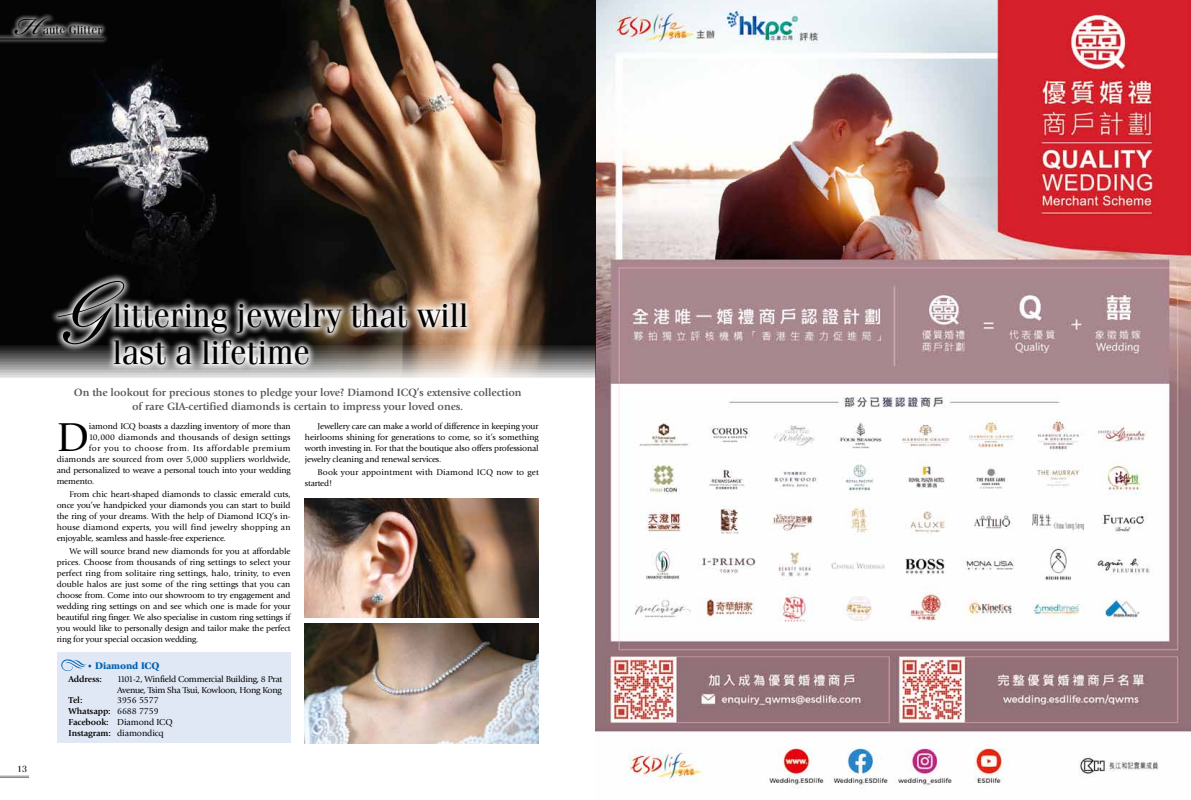
<style>
.page{position:relative;width:1191px;height:800px;background:#fff}
.page>*{position:absolute;margin:0;border:0;box-sizing:border-box;transform-origin:0 0}
.t1{font:90px "Shelley LT Std Script";color:#000}
.t2{font:42px "Giovanni Std";color:#000}
.t3{font:38px "Bickham Script Pro";color:#000}
.t4{font:34px "Fenice Std";color:#000}
.t5{font:12px "Fenice Std";color:#000}
.t6{font:700 11px/14px "Giovanni Std";letter-spacing:-.01em;color:#595757;text-align:center}
.t7{font:900 10px "Giovanni Std";letter-spacing:-.01em;color:#0062b1}
.t8{font:9px/10.8px "Giovanni Std";letter-spacing:-.03em;color:#000}
.t9{font:700 9px/10.8px "Giovanni Std";letter-spacing:-.01em;color:#000}
.t10{font:9px "Fenice Std";color:#000}
.t11{font:8.7px/11px "Giovanni Std";letter-spacing:-.015em;color:#000;text-align:justify}
.t12{font:8.7px/11px "Giovanni Std";letter-spacing:.015em;color:#000}
.t13{font:8.7px "Giovanni Std";letter-spacing:.005em;color:#000}
.t14{font:8.7px "Giovanni Std";letter-spacing:.045em;color:#000}
</style>
<div class="page">
<svg style="left:0;top:775px;width:29px;height:2px"></svg>
<img style="left:595px;top:0;width:596px;height:788px">
<img style="left:0;top:0;width:595px;height:377px">
<div style="left:57px;top:652px;width:234px;height:91px;background:#dde5f4"></div>
<svg style="left:61px;top:659px;width:30px;height:12px"></svg>
<img style="left:305px;top:498px;width:234px;height:119px">
<img style="left:305px;top:623px;width:234px;height:120px">
<svg style="left:107px;top:295px;width:367px;height:77px"></svg>
<svg style="left:51px;top:273px;width:81px;height:79px"></svg>
<svg style="left:10px;top:13px;width:97px;height:21px"></svg>
<svg style="left:0;top:34px;width:109px;height:10px"></svg>
<hr style="left:0;top:39px;width:104px;height:1px;background:#000">
<h3 class="t3" style="left:15px;top:-1px;width:26px">H</h3>
<h3 class="t5" style="left:43px;top:23px;width:61px">aute Glitter</h3>
<h1 class="t1" style="left:57px;top:261px;width:52px">G</h1>
<h3 class="t4" style="left:113px;top:295px;width:357px">littering jewelry that will</h3>
<h3 class="t4" style="left:113px;top:332px;width:199px">last a lifetime</h3>
<p class="t6" style="left:74px;top:385px;width:449px">On the lookout for precious stones to pledge your love? Diamond ICQ’s extensive collection of rare GIA-certified diamonds is certain to impress your loved ones.</p>
<p class="t10" style="left:17px;top:763px;width:12px">13</p>
<h2 class="t2" style="left:57px;top:413px;width:34px">D</h2>
<p class="t11" style="left:89px;top:420px;width:203px">iamond ICQ boasts a dazzling inventory of more than</p>
<p class="t12" style="left:89px;top:431px;width:203px">10,000 diamonds and thousands of design settings</p>
<p class="t14" style="left:89px;top:443px;width:203px">for you to choose from. Its affordable premium</p>
<p class="t13" style="left:57px;top:454px;width:235px">diamonds are sourced from over 5,000 suppliers worldwide,</p>
<p class="t11" style="left:57px;top:464px;width:235px">and personalized to weave a personal touch into your wedding</p>
<p class="t11" style="left:57px;top:475px;width:39px">memento.</p>
<p class="t11" style="left:57px;top:488px;width:235px;text-indent:13px">From chic heart-shaped diamonds to classic emerald cuts, once you’ve handpicked your diamonds you can start to build the ring of your dreams. With the help of Diamond ICQ’s in&shy;house diamond experts, you will find jewelry shopping an enjoyable, seamless and hassle-free experience.</p>
<p class="t11" style="left:57px;top:546px;width:235px;text-indent:13px">We will source brand new diamonds for you at affordable prices. Choose from thousands of ring settings to select your perfect ring from solitaire ring settings, halo, trinity, to even double halos are just some of the ring settings that you can choose from. Come into our showroom to try engagement and wedding ring settings on and see which one is made for your beautiful ring finger. We also specialise in custom ring settings if you would like to personally design and tailor make the perfect ring for your special occasion wedding.</p>
<p class="t7" style="left:95px;top:659px;width:66px">Diamond ICQ</p>
<p class="t8" style="left:117px;top:673px;width:167px">1101-2, Winfield Commercial Building, 8 Prat<br>Avenue, Tsim Sha Tsui, Kowloon, Hong Kong<br>3956 5577<br>6688 7759<br>Diamond ICQ<br>diamondicq</p>
<p class="t9" style="left:69px;top:673px;width:35px">Address:</p>
<p class="t9" style="left:69px;top:694px;width:44px">Tel:<br>Whatsapp:<br>Facebook:<br>Instagram:</p>
<p class="t11" style="left:305px;top:420px;width:235px;text-indent:13px">Jewellery care can make a world of difference in keeping your heirlooms shining for generations to come, so it’s something worth investing in. For that the boutique also offers professional jewelry cleaning and renewal services.</p>
<p class="t12" style="left:305px;top:466px;width:235px;text-indent:13px">Book your appointment with Diamond ICQ now to get started!</p>
</div>
